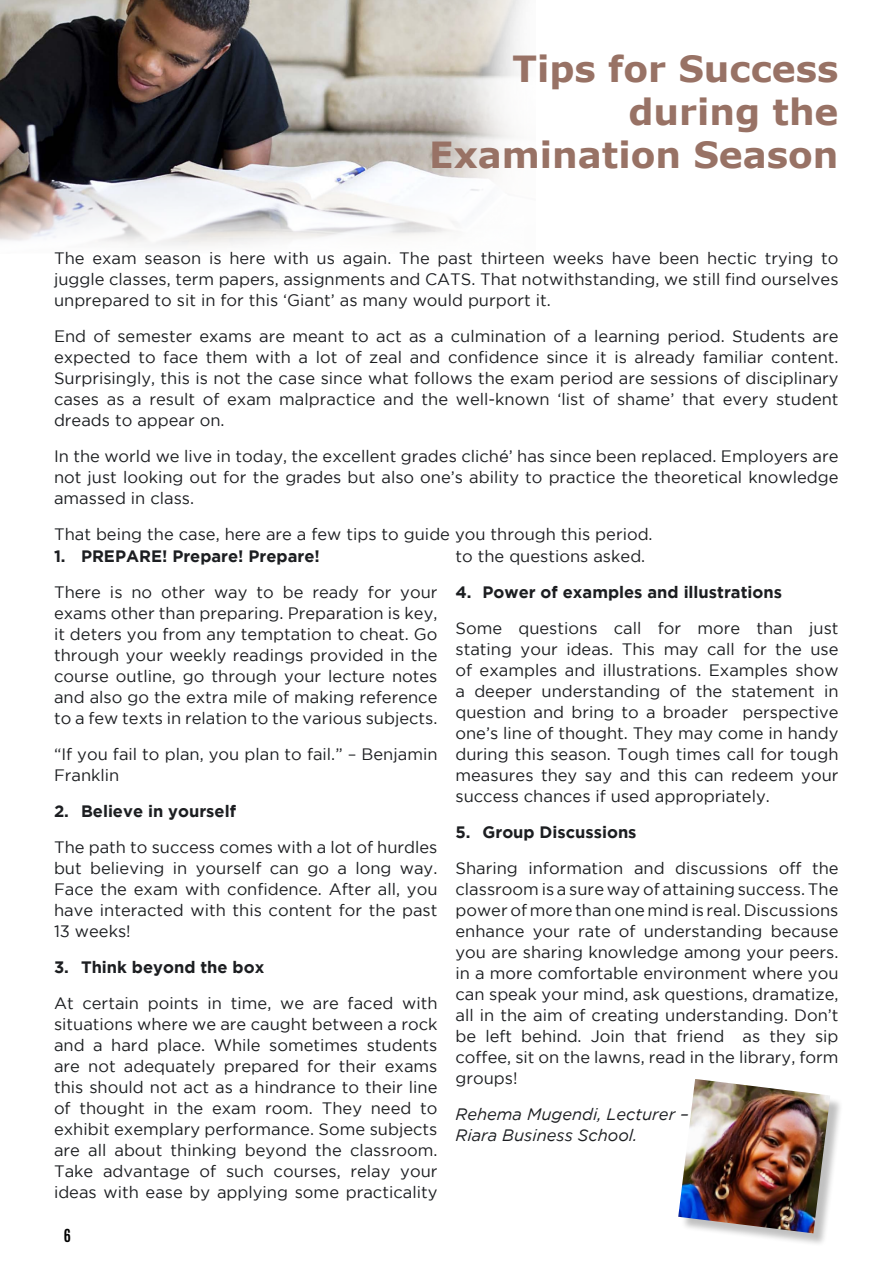
<style>
.page{position:relative;width:893px;height:1263px;background:#fff}
.page>*{position:absolute;margin:0;border:0;box-sizing:border-box;transform-origin:0 0}
.t1{font:700 36px/43.2px "Verdana";color:#987265;text-align:right}
.t2{font:16.5px/21px "Gotham";color:#1c1e21;text-align:justify}
.t3{font:700 16.5px "Gotham";color:#1c1e21}
.t4{font:italic 16.5px/21px "Gotham";color:#1c1e21}
.t5{font:700 15px "Antonio";color:#000}
</style>
<div class="page">
<img style="left:0;top:0;width:525px;height:246px">
<div style="left:681px;top:1081px;width:163px;height:166px;background:#000;opacity:.25"></div>
<img style="left:678px;top:1079px;width:152px;height:154px">
<h1 class="t1" style="left:429px;top:47px;width:411px">Tips for Success during the<br>Examination Season</h1>
<p class="t2" style="left:54px;top:247px;width:786px">The exam season is here with us again. The past thirteen weeks have been hectic trying to juggle classes, term papers, assignments and CATS. That notwithstanding, we still find ourselves unprepared to sit in for this ‘Giant’ as many would purport it.</p>
<p class="t2" style="left:54px;top:326px;width:786px">End of semester exams are meant to act as a culmination of a learning period. Students are expected to face them with a lot of zeal and confidence since it is already familiar content.<br>Surprisingly, this is not the case since what follows the exam period are sessions of disciplinary cases as a result of exam malpractice and the well-known ‘list of shame’ that every student dreads to appear on.</p>
<p class="t2" style="left:54px;top:446px;width:786px">In the world we live in today, the excellent grades cliché’ has since been replaced. Employers are not just looking out for the grades but also one’s ability to practice the theoretical knowledge amassed in class.</p>
<p class="t2" style="left:54px;top:524px;width:600px">That being the case, here are a few tips to guide you through this period.</p>
<p class="t3" style="left:54px;top:546px;width:267px">1. PREPARE! Prepare! Prepare!</p>
<p class="t2" style="left:54px;top:581px;width:385px">There is no other way to be ready for your exams other than preparing. Preparation is key, it deters you from any temptation to cheat. Go through your weekly readings provided in the course outline, go through your lecture notes and also go the extra mile of making reference to a few texts in relation to the various subjects.</p>
<p class="t2" style="left:54px;top:743px;width:385px">“If you fail to plan, you plan to fail.” – Benjamin<br>Franklin</p>
<p class="t3" style="left:54px;top:801px;width:183px">2. Believe in yourself</p>
<p class="t2" style="left:54px;top:836px;width:385px">The path to success comes with a lot of hurdles but believing in yourself can go a long way.<br>Face the exam with confidence. After all, you have interacted with this content for the past 13 weeks!</p>
<p class="t3" style="left:54px;top:958px;width:212px">3. Think beyond the box</p>
<p class="t2" style="left:54px;top:992px;width:385px">At certain points in time, we are faced with situations where we are caught between a rock and a hard place. While sometimes students are not adequately prepared for their exams this should not act as a hindrance to their line of thought in the exam room. They need to exhibit exemplary performance. Some subjects are all about thinking beyond the classroom.<br>Take advantage of such courses, relay your ideas with ease by applying some practicality</p>
<p class="t2" style="left:455px;top:545px;width:191px">to the questions asked.</p>
<p class="t3" style="left:455px;top:583px;width:328px">4. Power of examples and illustrations</p>
<p class="t2" style="left:455px;top:617px;width:385px">Some questions call for more than just stating your ideas. This may call for the use of examples and illustrations. Examples show a deeper understanding of the statement in question and bring to a broader perspective one’s line of thought. They may come in handy during this season. Tough times call for tough measures they say and this can redeem your success chances if used appropriately.</p>
<p class="t3" style="left:455px;top:823px;width:183px">5. Group Discussions</p>
<p class="t2" style="left:455px;top:857px;width:385px">Sharing information and discussions off the classroom is a sure way of attaining success. The power of more than one mind is real. Discussions enhance your rate of understanding because you are sharing knowledge among your peers. in a more comfortable environment where you can speak your mind, ask questions, dramatize, all in the aim of creating understanding. Don’t be left behind. Join that friend as they sip coffee, sit on the lawns, read in the library, form groups!</p>
<p class="t4" style="left:455px;top:1104px;width:235px">Rehema Mugendi, Lecturer –<br>Riara Business School.</p>
<p class="t5" style="left:64px;top:1224px;width:8px">6</p>
</div>
